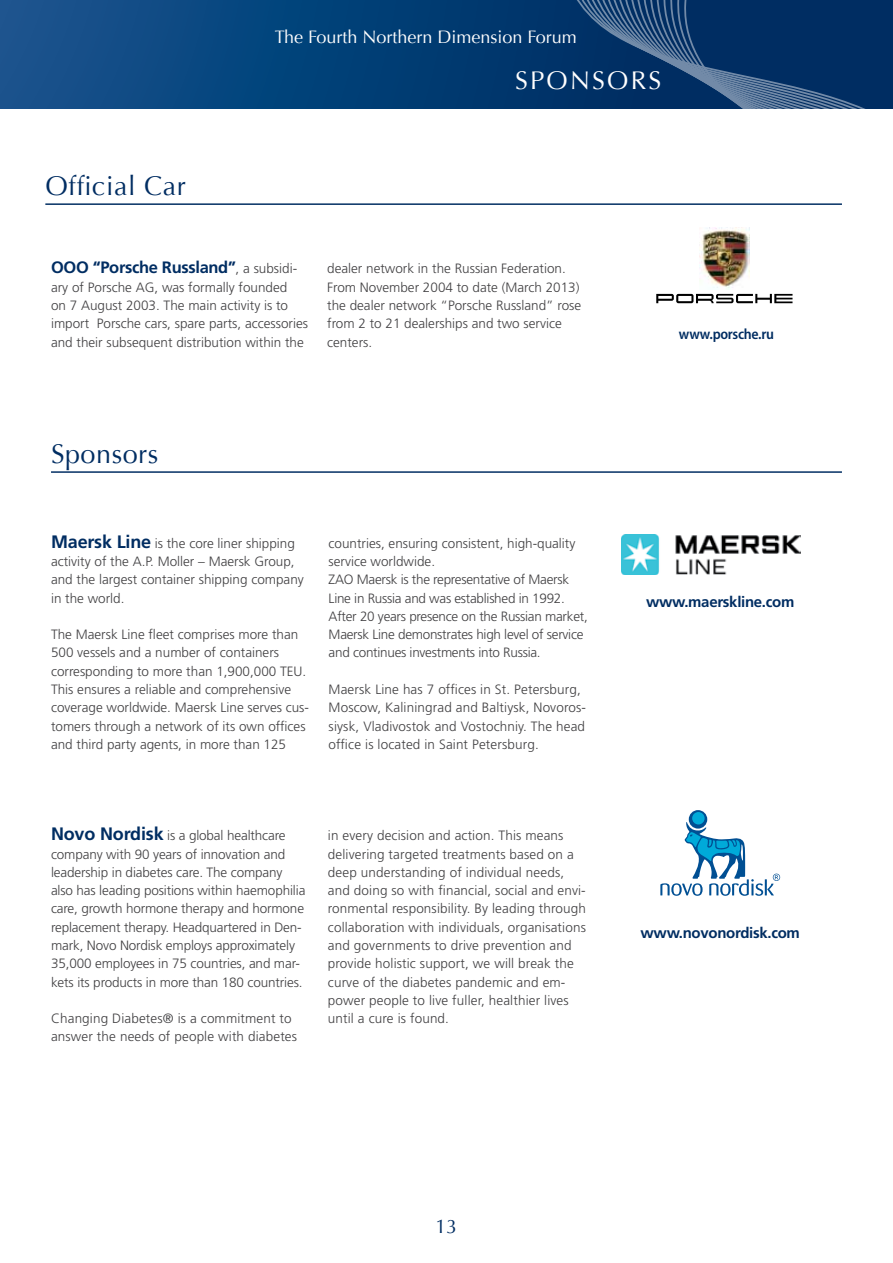
<style>
.page{position:relative;width:893px;height:1263px;background:#fff}
.page>*{position:absolute;margin:0;border:0;box-sizing:border-box;transform-origin:0 0}
.t1{font:27px "Optima";letter-spacing:.02em;color:#002d62}
.t2{font:25.5px "Optima";color:#fff}
.t3{font:19.5px "Optima";color:#002d62}
.t4{font:18px "Optima";color:#fff}
.t5{font:700 16.5px "Frutiger LT Std";letter-spacing:-.02em;color:#002d62}
.t6{font:700 15px "Frutiger LT Std";letter-spacing:-.02em;color:#002d62}
.t7{font:600 semi-condensed 15px "Myriad Pro";letter-spacing:-.02em;color:#002d62}
.t8{font:300 13.5px/18.3px "Frutiger LT Std";color:#414042}
.t9{font:300 13.5px/18.3px "Frutiger LT Std";letter-spacing:-.02em;color:#414042}
.s1{font-weight:300;font-size:13.5px;color:#414042}
.s2{font-weight:700;font-size:18px;color:#002d62}
</style>
<div class="page">
<svg style="left:0;top:0;width:558px;height:109px;background:#07437b"></svg>
<svg style="left:561px;top:0;width:7px;height:109px"></svg>
<svg style="left:568px;top:0;width:7px;height:109px"></svg>
<svg style="left:575px;top:0;width:7px;height:109px"></svg>
<svg style="left:582px;top:0;width:7px;height:109px"></svg>
<svg style="left:589px;top:0;width:7px;height:109px"></svg>
<svg style="left:596px;top:0;width:7px;height:109px"></svg>
<svg style="left:603px;top:0;width:7px;height:109px"></svg>
<svg style="left:610px;top:0;width:7px;height:109px"></svg>
<svg style="left:617px;top:0;width:8px;height:109px"></svg>
<svg style="left:625px;top:0;width:7px;height:109px"></svg>
<svg style="left:632px;top:0;width:7px;height:109px"></svg>
<svg style="left:639px;top:0;width:7px;height:109px"></svg>
<svg style="left:646px;top:0;width:7px;height:109px"></svg>
<svg style="left:653px;top:0;width:7px;height:109px"></svg>
<svg style="left:660px;top:0;width:7px;height:109px"></svg>
<svg style="left:667px;top:0;width:7px;height:109px"></svg>
<svg style="left:674px;top:0;width:7px;height:109px"></svg>
<svg style="left:681px;top:0;width:212px;height:260px"></svg>
<hr style="left:45px;top:203px;width:797px;height:2px;background:#002d62">
<img style="left:700px;top:228px;width:49px;height:61px">
<svg style="left:656px;top:294px;width:136px;height:9px"></svg>
<hr style="left:51px;top:471px;width:791px;height:2px;background:#002d62">
<svg style="left:689px;top:810px;width:18px;height:18px"></svg>
<div style="left:692px;top:812px;width:13px;height:12px;background:#00aad9;border-radius:50%"></div>
<svg style="left:660px;top:821px;width:120px;height:75px"></svg>
<img style="left:621px;top:534px;width:179px;height:40px">
<h3 class="t4" style="left:275px;top:26px;width:303px">The Fourth Northern Dimension Forum</h3>
<h2 class="t2" style="left:515px;top:66px;width:35px">Sponsors</h2>
<h1 class="t1" style="left:45px;top:170px;width:142px">Official Car</h1>
<p class="t5" style="left:51px;top:258px;width:248px">OOO “Porsche Russland”<span class="s1">, a subsidi-</span></p>
<p class="t8" style="left:51px;top:278px;width:259px">ary of Porsche AG, was formally founded<br>on 7 August 2003. The main activity is to import Porsche cars, spare parts, accessories and their subsequent distribution within the</p>
<p class="t8" style="left:327px;top:260px;width:256px">dealer network in the Russian Federation.<br>From November 2004 to date (March 2013) the dealer network “Porsche Russland” rose from 2 to 21 dealerships and two service centers.</p>
<p class="t7" style="left:679px;top:326px;width:96px">www.porsche.ru</p>
<h1 class="t1" style="left:51px;top:438px;width:109px">Sponsors</h1>
<p class="t8" style="left:51px;top:534px;width:254px"><span class="s2">Maersk Line</span> is the core liner shipping activity of the A.P. Moller – Maersk Group, and the largest container shipping company in the world.</p>
<p class="t8" style="left:51px;top:625px;width:260px">The Maersk Line fleet comprises more than 500 vessels and a number of containers corresponding to more than 1,900,000 TEU.<br>This ensures a reliable and comprehensive coverage worldwide. Maersk Line serves cus&shy;tomers through a network of its own offices and third party agents, in more than 125</p>
<p class="t9" style="left:329px;top:534px;width:261px">countries, ensuring consistent, high-quality service worldwide.<br>ZAO Maersk is the representative of Maersk Line in Russia and was established in 1992.<br>After 20 years presence on the Russian market, Maersk Line demonstrates high level of service and continues investments into Russia.</p>
<p class="t8" style="left:329px;top:680px;width:259px">Maersk Line has 7 offices in St. Petersburg, Moscow, Kaliningrad and Baltiysk, Novoros&shy;siysk, Vladivostok and Vostochniy. The head office is located in Saint Petersburg.</p>
<p class="t8" style="left:51px;top:827px;width:256px"><span class="s2">Novo Nordisk</span> is a global healthcare company with 90 years of innovation and leadership in diabetes care. The company also has leading positions within haemophilia care, growth hormone therapy and hormone replacement therapy. Headquartered in Den&shy;mark, Novo Nordisk employs approximately 35,000 employees in 75 countries, and mar&shy;kets its products in more than 180 countries.</p>
<p class="t8" style="left:51px;top:1009px;width:248px">Changing Diabetes® is a commitment to answer the needs of people with diabetes</p>
<p class="t8" style="left:328px;top:827px;width:260px">in every decision and action. This means delivering targeted treatments based on a deep understanding of individual needs, and doing so with financial, social and envi&shy;ronmental responsibility. By leading through collaboration with individuals, organisations and governments to drive prevention and provide holistic support, we will break the curve of the diabetes pandemic and em&shy;power people to live fuller, healthier lives until a cure is found.</p>
<p class="t6" style="left:646px;top:593px;width:150px">www.maerskline.com</p>
<p class="t6" style="left:641px;top:924px;width:161px">www.novonordisk.com</p>
<h3 class="t3" style="left:436px;top:1215px;width:23px">13</h3>
</div>
